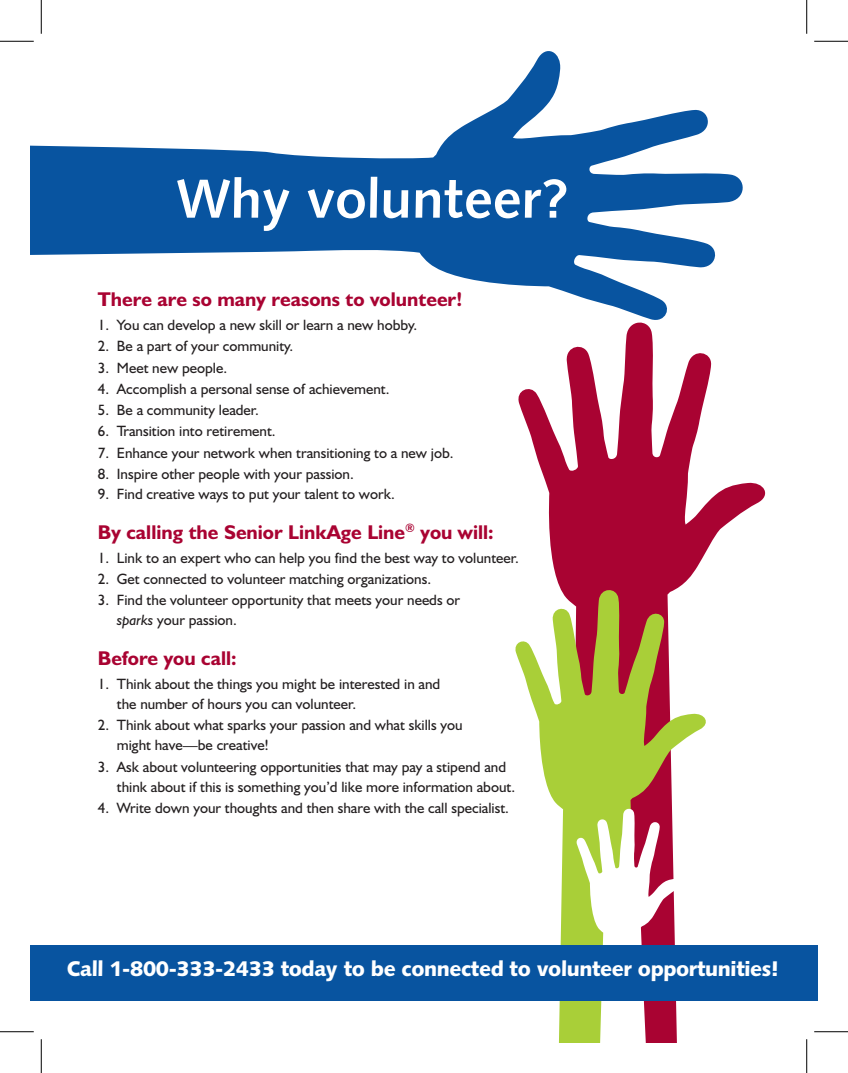
<style>
.page{position:relative;width:848px;height:1073px;background:#fff}
.page>*{position:absolute;margin:0;border:0;box-sizing:border-box;transform-origin:0 0}
.t1{font:55px "Humanist 531 BT Bold A";letter-spacing:-.005em;color:#fff}
.t2{font:21.25px "Humanist 531 BT Black A";letter-spacing:-.015em;color:#fff}
.t3{font:700 20px "Humanist 521 BT";color:#a90332}
.t4{font:15px/20px "Humanist 521 BT";color:#231f20}
.s1{font-style:italic}
</style>
<div class="page">
<svg style="left:518px;top:323px;width:254px;height:678px"></svg>
<svg style="left:513px;top:587px;width:198px;height:455px"></svg>
<svg style="left:575px;top:807px;width:111px;height:235px"></svg>
<div style="left:30px;top:945px;width:788px;height:55px;background:#0854a0"></div>
<svg style="left:30px;top:51px;width:713px;height:272px"></svg>
<hr style="left:0;top:41px;width:34px;height:1px;background:#000">
<hr style="left:814px;top:41px;width:34px;height:1px;background:#000">
<hr style="left:0;top:1031px;width:34px;height:1px;background:#000">
<hr style="left:814px;top:1031px;width:34px;height:1px;background:#000">
<hr style="left:41px;top:0;width:1px;height:34px;background:#000">
<hr style="left:41px;top:1039px;width:1px;height:33px;background:#000">
<hr style="left:806px;top:0;width:1px;height:34px;background:#000">
<hr style="left:806px;top:1039px;width:1px;height:33px;background:#000">
<h2 class="t1" style="left:176px;top:165px;width:394px">Why volunteer?</h2>
<h3 class="t3" style="left:98px;top:287px;width:366px">There are so many reasons to volunteer!</h3>
<p class="t4" style="left:98px;top:315px;width:321px">1. You can develop a new skill or learn a new hobby.</p>
<p class="t4" style="left:98px;top:336px;width:197px">2. Be a part of your community.</p>
<p class="t4" style="left:98px;top:357px;width:131px">3. Meet new people.</p>
<p class="t4" style="left:98px;top:378px;width:293px">4. Accomplish a personal sense of achievement.</p>
<p class="t4" style="left:98px;top:400px;width:162px">5. Be a community leader.</p>
<p class="t4" style="left:98px;top:421px;width:179px">6. Transition into retirement.</p>
<p class="t4" style="left:98px;top:442px;width:357px">7. Enhance your network when transitioning to a new job.</p>
<p class="t4" style="left:98px;top:463px;width:257px">8. Inspire other people with your passion.</p>
<p class="t4" style="left:98px;top:483px;width:298px">9. Find creative ways to put your talent to work.</p>
<h3 class="t3" style="left:98px;top:519px;width:397px">By calling the Senior LinkAge Line<sup>®</sup> you will:</h3>
<p class="t4" style="left:98px;top:547px;width:422px">1. Link to an expert who can help you find the best way to volunteer.</p>
<p class="t4" style="left:98px;top:568px;width:335px">2. Get connected to volunteer matching organizations.</p>
<p class="t4" style="left:117px;top:590px;width:345px;text-indent:-19px">3. Find the volunteer opportunity that meets your needs or <span class="s1">sparks</span> your passion.</p>
<h3 class="t3" style="left:98px;top:646px;width:140px">Before you call:</h3>
<p class="t4" style="left:117px;top:673px;width:325px;text-indent:-19px">1. Think about the things you might be interested in and the number of hours you can volunteer.</p>
<p class="t4" style="left:117px;top:715px;width:347px;text-indent:-19px">2. Think about what sparks your passion and what skills you might have—be creative!</p>
<p class="t4" style="left:117px;top:756px;width:400px;text-indent:-19px">3. Ask about volunteering opportunities that may pay a stipend and think about if this is something you’d like more information about.</p>
<p class="t4" style="left:98px;top:797px;width:412px">4. Write down your thoughts and then share with the call specialist.</p>
<h3 class="t2" style="left:67px;top:955px;width:713px">Call 1-800-333-2433 today to be connected to volunteer opportunities!</h3>
</div>
